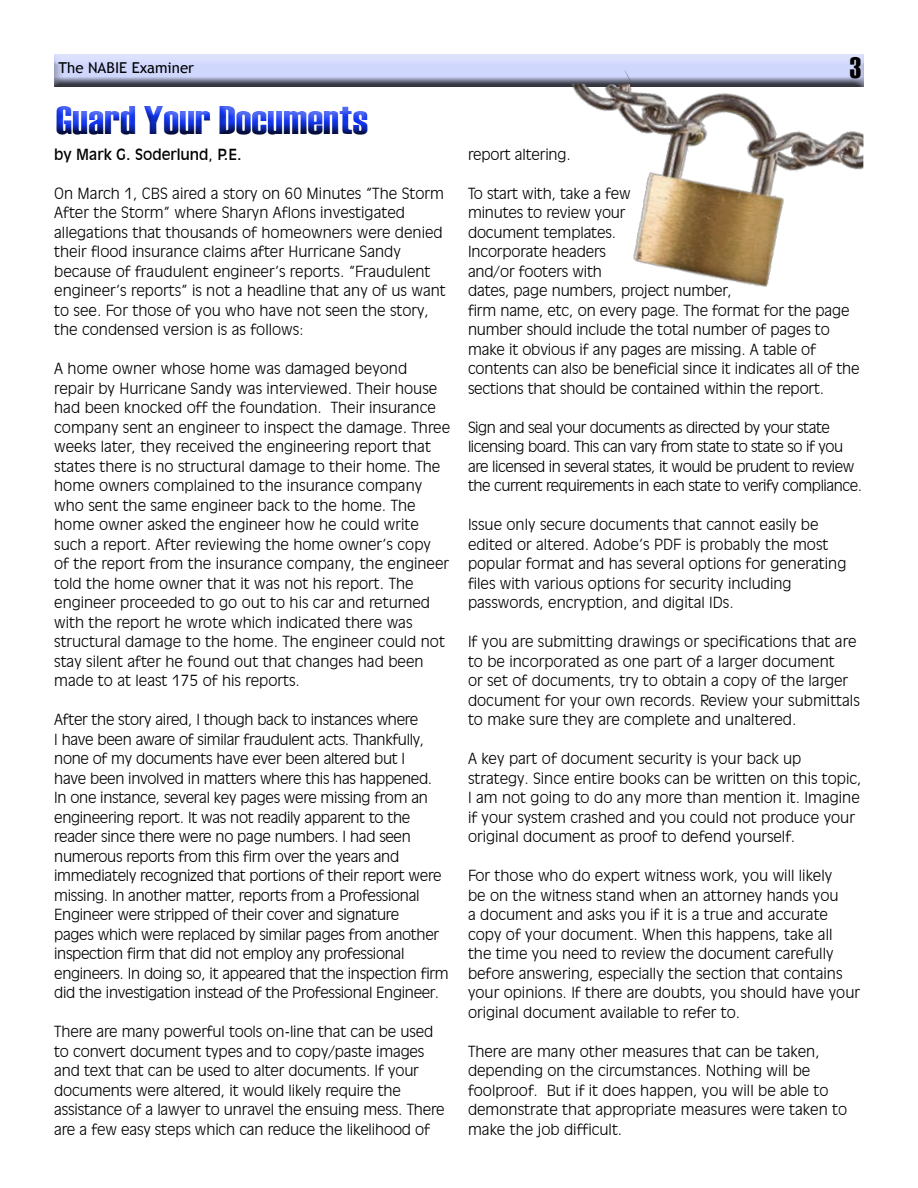
<style>
.page{position:relative;width:918px;height:1188px;background:#fff}
.page>*{position:absolute;margin:0;border:0;box-sizing:border-box;transform-origin:0 0}
.t1{font:39.9px "Haettenschweiler";color:#1336ef;scale:1.12 1}
.t2{font:30px "Haettenschweiler";color:#000}
.t3{font:300 15px/19.5px "Incised 901 BT";color:#000}
.t4{font:300 15px/19.5px "Incised 901 BT";letter-spacing:-.02em;color:#000}
.t5{font:300 15px/19.5px "Incised 901 BT";letter-spacing:-.03em;color:#000}
.t6{font:15px "Incised 901 BT";color:#000}
.t7{font:15px "Trebuchet MS";color:#000}
</style>
<div class="page">
<div style="left:41px;top:45px;width:823px;height:42px;background:#000;opacity:.75"></div>
<img style="left:510px;top:51px;width:354px;height:236px">
<div style="left:50px;top:92px;width:367px;height:93px;background:#000;opacity:.75"></div>
<p class="t7" style="left:58px;top:59px;width:137px">The NABIE Examiner</p>
<h2 class="t2" style="left:850px;top:47px;width:13px">3</h2>
<h1 class="t1" style="left:56px;top:93px;width:281px">Guard Your Documents</h1>
<p class="t6" style="left:54px;top:145px;width:189px">by Mark G. Soderlund, P.E.</p>
<p class="t3" style="left:54px;top:184px;width:393px">On March 1, CBS aired a story on 60 Minutes “The Storm After the Storm” where Sharyn Aflons investigated allegations that thousands of homeowners were denied their flood insurance claims after Hurricane Sandy because of fraudulent engineer’s reports. “Fraudulent engineer’s reports” is not a headline that any of us want to see. For those of you who have not seen the story, the condensed version is as follows:</p>
<p class="t3" style="left:54px;top:359px;width:397px">A home owner whose home was damaged beyond repair by Hurricane Sandy was interviewed. Their house had been knocked off the foundation. Their insurance company sent an engineer to inspect the damage. Three weeks later, they received the engineering report that states there is no structural damage to their home. The home owners complained to the insurance company who sent the same engineer back to the home. The home owner asked the engineer how he could write such a report. After reviewing the home owner’s copy<br>of the report from the insurance company, the engineer told the home owner that it was not his report. The engineer proceeded to go out to his car and returned with the report he wrote which indicated there was structural damage to the home. The engineer could not stay silent after he found out that changes had been made to at least 175 of his reports.</p>
<p class="t4" style="left:54px;top:710px;width:396px">After the story aired, I though back to instances where<br>I have been aware of similar fraudulent acts. Thankfully, none of my documents have ever been altered but I<br>have been involved in matters where this has happened.<br>In one instance, several key pages were missing from an engineering report. It was not readily apparent to the reader since there were no page numbers. I had seen numerous reports from this firm over the years and immediately recognized that portions of their report were missing. In another matter, reports from a Professional Engineer were stripped of their cover and signature<br>pages which were replaced by similar pages from another inspection firm that did not employ any professional engineers. In doing so, it appeared that the inspection firm did the investigation instead of the Professional Engineer.</p>
<p class="t3" style="left:54px;top:1022px;width:392px">There are many powerful tools on-line that can be used to convert document types and to copy/paste images and text that can be used to alter documents. If your documents were altered, it would likely require the assistance of a lawyer to unravel the ensuing mess. There are a few easy steps which can reduce the likelihood of</p>
<p class="t3" style="left:468px;top:145px;width:104px">report altering.</p>
<p class="t3" style="left:468px;top:184px;width:393px">To start with, take a few<br>minutes to review your<br>document templates.<br>Incorporate headers<br>and/or footers with<br>dates, page numbers, project number,<br>firm name, etc, on every page. The format for the page number should include the total number of pages to make it obvious if any pages are missing. A table of contents can also be beneficial since it indicates all of the sections that should be contained within the report.</p>
<p class="t5" style="left:468px;top:418px;width:396px">Sign and seal your documents as directed by your state licensing board. This can vary from state to state so if you are licensed in several states, it would be prudent to review the current requirements in each state to verify compliance.</p>
<p class="t3" style="left:468px;top:515px;width:380px">Issue only secure documents that cannot easily be edited or altered. Adobe’s PDF is probably the most popular format and has several options for generating files with various options for security including passwords, encryption, and digital IDs.</p>
<p class="t3" style="left:468px;top:632px;width:393px">If you are submitting drawings or specifications that are to be incorporated as one part of a larger document<br>or set of documents, try to obtain a copy of the larger document for your own records. Review your submittals to make sure they are complete and unaltered.</p>
<p class="t3" style="left:468px;top:749px;width:395px">A key part of document security is your back up strategy. Since entire books can be written on this topic, I am not going to do any more than mention it. Imagine if your system crashed and you could not produce your original document as proof to defend yourself.</p>
<p class="t3" style="left:468px;top:866px;width:394px">For those who do expert witness work, you will likely<br>be on the witness stand when an attorney hands you<br>a document and asks you if it is a true and accurate copy of your document. When this happens, take all<br>the time you need to review the document carefully before answering, especially the section that contains your opinions. If there are doubts, you should have your original document available to refer to.</p>
<p class="t3" style="left:468px;top:1042px;width:381px">There are many other measures that can be taken, depending on the circumstances. Nothing will be foolproof. But if it does happen, you will be able to demonstrate that appropriate measures were taken to make the job difficult.</p>
</div>
